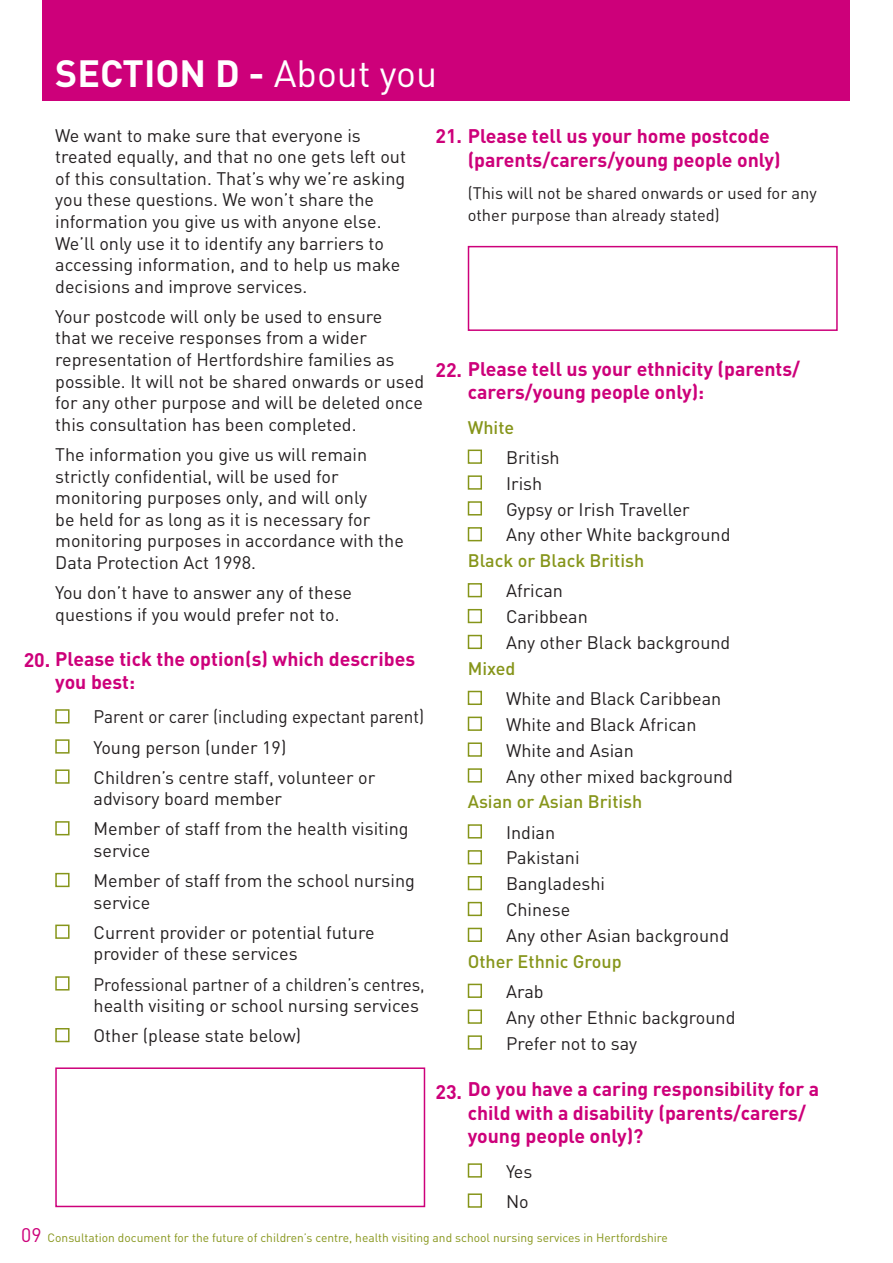
<style>
.page{position:relative;width:893px;height:1263px;background:#fff}
.page>*{position:absolute;margin:0;border:0;box-sizing:border-box;transform-origin:0 0}
.t1{font:700 37.5px "DIN";color:#fff}
.sw_question{font:700 19.5px/23.4px "DIN";color:#cd007a}
.sw_medium_text{font:18px/21.6px "DIN";color:#231f20}
.sw_tick_box{font:18px/21.6px "DIN";color:#231f20}
.sw_tick_box-2{font:18px/21.6px "DIN";color:#231f20;scale:.95 1}
.sw_medium_text-2{font:500 18px "DIN";color:#86951a}
.sw_medium_text-3{font:16.5px/21.6px "DIN";color:#231f20}
.t2{font:12px "DIN";color:#86951a}
.s1{font-weight:400}
.s2{font-size:19.5px;color:#cd007a}
</style>
<div class="page">
<div style="left:55px;top:709px;width:15px;height:14px;background:#fff;border:2px solid #86951a"></div>
<div style="left:55px;top:739px;width:15px;height:15px;background:#fff;border:2px solid #86951a"></div>
<div style="left:55px;top:769px;width:15px;height:15px;background:#fff;border:2px solid #86951a"></div>
<div style="left:55px;top:821px;width:15px;height:14px;background:#fff;border:2px solid #86951a"></div>
<div style="left:55px;top:873px;width:15px;height:14px;background:#fff;border:2px solid #86951a"></div>
<div style="left:55px;top:924px;width:15px;height:15px;background:#fff;border:2px solid #86951a"></div>
<div style="left:55px;top:976px;width:15px;height:14px;background:#fff;border:2px solid #86951a"></div>
<div style="left:55px;top:1028px;width:15px;height:14px;background:#fff;border:2px solid #86951a"></div>
<div style="left:55px;top:1067px;width:370px;height:140px;border:2px solid #cd007a"></div>
<div style="left:468px;top:246px;width:370px;height:85px;border:2px solid #cd007a"></div>
<div style="left:468px;top:450px;width:14px;height:14px;background:#fff;border:2px solid #86951a"></div>
<div style="left:468px;top:475px;width:14px;height:15px;background:#fff;border:2px solid #86951a"></div>
<div style="left:468px;top:501px;width:14px;height:14px;background:#fff;border:2px solid #86951a"></div>
<div style="left:468px;top:527px;width:14px;height:14px;background:#fff;border:2px solid #86951a"></div>
<div style="left:468px;top:583px;width:14px;height:14px;background:#fff;border:2px solid #86951a"></div>
<div style="left:468px;top:609px;width:14px;height:14px;background:#fff;border:2px solid #86951a"></div>
<div style="left:468px;top:635px;width:14px;height:14px;background:#fff;border:2px solid #86951a"></div>
<div style="left:468px;top:691px;width:14px;height:14px;background:#fff;border:2px solid #86951a"></div>
<div style="left:468px;top:717px;width:14px;height:14px;background:#fff;border:2px solid #86951a"></div>
<div style="left:468px;top:742px;width:14px;height:15px;background:#fff;border:2px solid #86951a"></div>
<div style="left:468px;top:768px;width:14px;height:14px;background:#fff;border:2px solid #86951a"></div>
<div style="left:468px;top:824px;width:14px;height:14px;background:#fff;border:2px solid #86951a"></div>
<div style="left:468px;top:850px;width:14px;height:14px;background:#fff;border:2px solid #86951a"></div>
<div style="left:468px;top:876px;width:14px;height:14px;background:#fff;border:2px solid #86951a"></div>
<div style="left:468px;top:902px;width:14px;height:14px;background:#fff;border:2px solid #86951a"></div>
<div style="left:468px;top:928px;width:14px;height:14px;background:#fff;border:2px solid #86951a"></div>
<div style="left:468px;top:984px;width:14px;height:14px;background:#fff;border:2px solid #86951a"></div>
<div style="left:468px;top:1009px;width:14px;height:15px;background:#fff;border:2px solid #86951a"></div>
<div style="left:468px;top:1035px;width:14px;height:15px;background:#fff;border:2px solid #86951a"></div>
<div style="left:468px;top:1163px;width:14px;height:14px;background:#fff;border:2px solid #86951a"></div>
<div style="left:468px;top:1193px;width:14px;height:15px;background:#fff;border:2px solid #86951a"></div>
<div style="left:43px;top:0;width:807px;height:101px;background:#cd007a"></div>
<p class="t1" style="left:55px;top:49px;width:383px">SECTION D - <span class="s1">About you</span></p>
<p class="sw_medium_text" style="left:55px;top:124px;width:352px">We want to make sure that everyone is treated equally, and that no one gets left out of this consultation. That’s why we’re asking you these questions. We won’t share the information you give us with anyone else.<br>We’ll only use it to identify any barriers to accessing information, and to help us make decisions and improve services.</p>
<p class="sw_medium_text" style="left:55px;top:305px;width:370px">Your postcode will only be used to ensure<br>that we receive responses from a wider representation of Hertfordshire families as possible. It will not be shared onwards or used for any other purpose and will be deleted once this consultation has been completed.</p>
<p class="sw_medium_text" style="left:55px;top:443px;width:350px">The information you give us will remain strictly confidential, will be used for monitoring purposes only, and will only<br>be held for as long as it is necessary for monitoring purposes in accordance with the Data Protection Act 1998.</p>
<p class="sw_medium_text" style="left:55px;top:581px;width:298px">You don’t have to answer any of these questions if you would prefer not to.</p>
<p class="sw_question" style="left:55px;top:646px;width:361px;text-indent:-32px">20. Please tick the option(s) which describes you best:</p>
<p class="sw_tick_box-2" style="left:94px;top:706px;width:350px">Parent or carer (including expectant parent)</p>
<p class="sw_tick_box" style="left:94px;top:736px;width:194px">Young person (under 19)</p>
<p class="sw_tick_box" style="left:94px;top:766px;width:283px">Children’s centre staff, volunteer or advisory board member</p>
<p class="sw_tick_box" style="left:94px;top:818px;width:317px">Member of staff from the health visiting service</p>
<p class="sw_tick_box" style="left:94px;top:869px;width:323px">Member of staff from the school nursing service</p>
<p class="sw_tick_box" style="left:94px;top:921px;width:283px">Current provider or potential future provider of these services</p>
<p class="sw_tick_box-2" style="left:94px;top:973px;width:350px">Professional partner of a children’s centres, health visiting or school nursing services</p>
<p class="sw_tick_box" style="left:94px;top:1024px;width:209px">Other (please state below)</p>
<p class="sw_question" style="left:468px;top:124px;width:314px;text-indent:-32px">21. Please tell us your home postcode (parents/carers/young people only)</p>
<p class="sw_medium_text-3" style="left:468px;top:182px;width:350px">(This will not be shared onwards or used for any other purpose than already stated)</p>
<p class="sw_question" style="left:468px;top:356px;width:334px;text-indent:-32px">22. Please tell us your ethnicity (parents/ carers/young people only):</p>
<p class="sw_medium_text-2" style="left:468px;top:416px;width:48px">White</p>
<p class="sw_tick_box" style="left:506px;top:446px;width:55px">British</p>
<p class="sw_tick_box" style="left:506px;top:472px;width:38px">Irish</p>
<p class="sw_tick_box" style="left:506px;top:498px;width:185px">Gypsy or Irish Traveller</p>
<p class="sw_tick_box" style="left:506px;top:524px;width:226px">Any other White background</p>
<p class="sw_medium_text-2" style="left:468px;top:549px;width:178px">Black or Black British</p>
<p class="sw_tick_box" style="left:506px;top:580px;width:58px">African</p>
<p class="sw_tick_box" style="left:506px;top:605px;width:83px">Caribbean</p>
<p class="sw_tick_box" style="left:506px;top:631px;width:226px">Any other Black background</p>
<p class="sw_medium_text-2" style="left:468px;top:657px;width:49px">Mixed</p>
<p class="sw_tick_box" style="left:506px;top:687px;width:217px">White and Black Caribbean</p>
<p class="sw_tick_box" style="left:506px;top:713px;width:192px">White and Black African</p>
<p class="sw_tick_box" style="left:506px;top:739px;width:129px">White and Asian</p>
<p class="sw_tick_box" style="left:506px;top:765px;width:229px">Any other mixed background</p>
<p class="sw_medium_text-2" style="left:468px;top:790px;width:176px">Asian or Asian British</p>
<p class="sw_tick_box" style="left:506px;top:821px;width:51px">Indian</p>
<p class="sw_tick_box" style="left:506px;top:847px;width:75px">Pakistani</p>
<p class="sw_tick_box" style="left:506px;top:873px;width:101px">Bangladeshi</p>
<p class="sw_tick_box" style="left:506px;top:898px;width:66px">Chinese</p>
<p class="sw_tick_box" style="left:506px;top:924px;width:225px">Any other Asian background</p>
<p class="sw_medium_text-2" style="left:468px;top:950px;width:155px">Other Ethnic Group</p>
<p class="sw_tick_box" style="left:506px;top:980px;width:39px">Arab</p>
<p class="sw_tick_box" style="left:506px;top:1006px;width:231px">Any other Ethnic background</p>
<p class="sw_tick_box" style="left:506px;top:1032px;width:133px">Prefer not to say</p>
<p class="sw_question" style="left:468px;top:1077px;width:353px">Do you have a caring responsibility for a child with a disability (parents/carers/ young people only)?</p>
<p class="sw_tick_box" style="left:506px;top:1160px;width:28px">Yes</p>
<p class="sw_tick_box" style="left:506px;top:1190px;width:24px">No</p>
<p class="sw_question" style="left:435px;top:1079px;width:28px">23.</p>
<p class="t2" style="left:21px;top:1230px;width:648px"><span class="s2">09</span> Consultation document for the future of children’s centre, health visiting and school nursing services in Hertfordshire</p>
</div>
